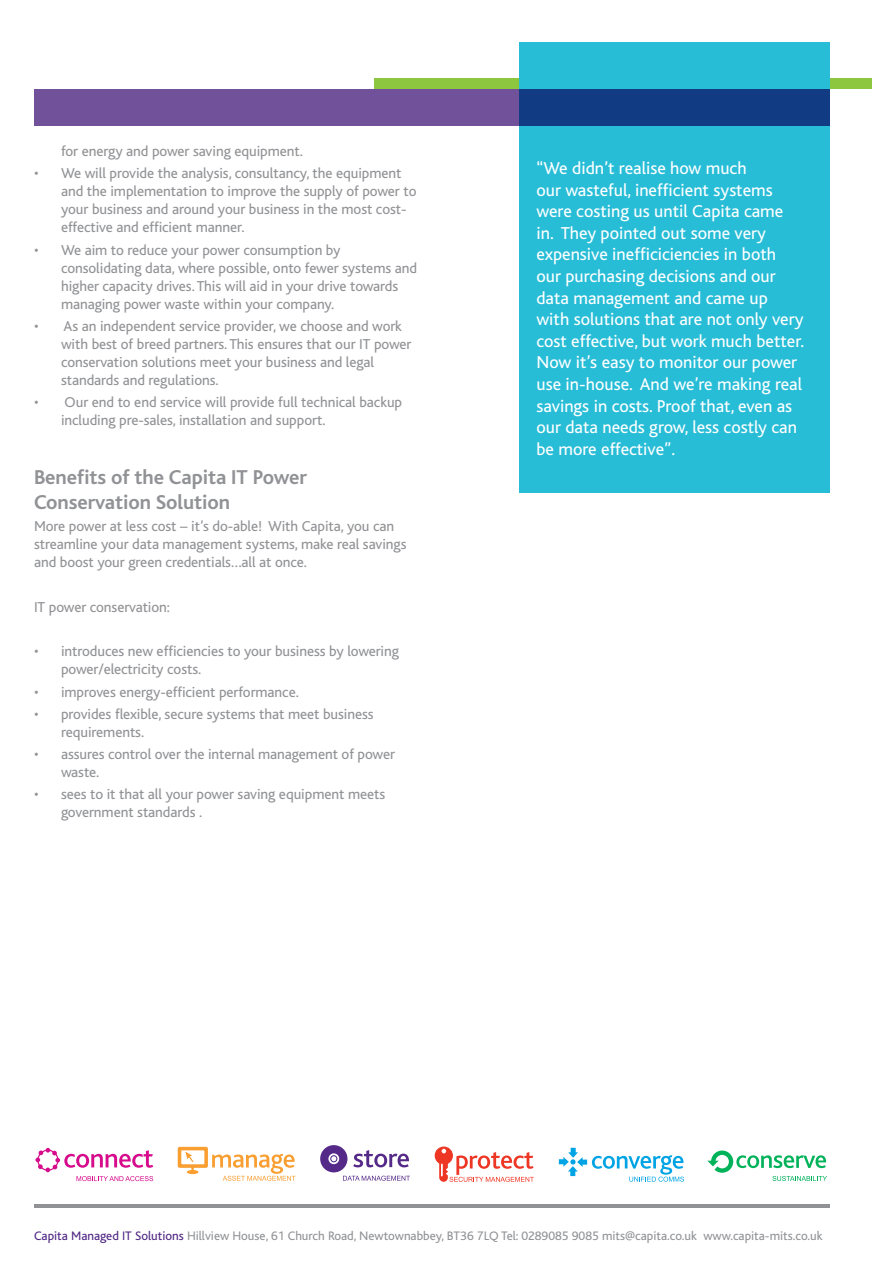
<style>
.page{position:relative;width:893px;height:1263px;background:#fff}
.page>*{position:absolute;margin:0;border:0;box-sizing:border-box;transform-origin:0 0}
.t1{font:700 21px/25.2px "Bliss";letter-spacing:-.005em;color:#919295}
.t2{font:18px/21.6px "Bliss";color:#fff}
.t3{font:15px/18px "Bliss";letter-spacing:-.005em;color:#919295}
.t4{font:12.9px "Bliss";color:#919295}
.s1{color:#4f2683}
</style>
<div class="page">
<div style="left:374px;top:79px;width:498px;height:10px;background:#8dc73f"></div>
<hr style="left:34px;top:1204px;width:795px;height:4px;background:#919295">
<div style="left:519px;top:43px;width:310px;height:450px;background:#28bdd7"></div>
<svg style="left:34px;top:89px;width:795px;height:36px;background:#4c4891"></svg>
<svg style="left:35px;top:1148px;width:118px;height:33px"></svg>
<div style="left:178px;top:1147px;width:30px;height:21px;border:4px solid #f99e31"></div>
<svg style="left:187px;top:1170px;width:11px;height:4px"></svg>
<svg style="left:185px;top:1151px;width:9px;height:21px"></svg>
<svg style="left:212px;top:1154px;width:84px;height:27px"></svg>
<svg style="left:353px;top:1150px;width:56px;height:17px"></svg>
<div style="left:320px;top:1145px;width:27px;height:27px;background:#552988;border-radius:50%"></div>
<div style="left:328px;top:1153px;width:11px;height:11px;border:2px solid #fff;border-radius:50%"></div>
<svg style="left:331px;top:1156px;width:5px;height:5px"></svg>
<svg style="left:343px;top:1176px;width:67px;height:5px"></svg>
<div style="left:435px;top:1147px;width:17px;height:17px;background:#ee3624;border-radius:50%"></div>
<div style="left:435px;top:1146px;width:18px;height:19px;border:1px solid #ee3624;border-radius:50%"></div>
<svg style="left:439px;top:1149px;width:95px;height:33px"></svg>
<svg style="left:559px;top:1148px;width:125px;height:34px"></svg>
<svg style="left:707px;top:1150px;width:120px;height:31px"></svg>
<p class="t3" style="left:61px;top:142px;width:243px">for energy and power saving equipment.</p>
<p class="t3" style="left:61px;top:165px;width:357px;text-indent:-27px">• We will provide the analysis, consultancy, the equipment and the implementation to improve the supply of power to your business and around your business in the most cost&shy;effective and efficient manner.</p>
<p class="t3" style="left:61px;top:241px;width:358px;text-indent:-27px">• We aim to reduce your power consumption by consolidating data, where possible, onto fewer systems and higher capacity drives. This will aid in your drive towards managing power waste within your company.</p>
<p class="t3" style="left:61px;top:317px;width:352px;text-indent:-27px">• As an independent service provider, we choose and work with best of breed partners. This ensures that our IT power conservation solutions meet your business and legal standards and regulations.</p>
<p class="t3" style="left:61px;top:393px;width:343px;text-indent:-27px">• Our end to end service will provide full technical backup including pre-sales, installation and support.</p>
<h1 class="t1" style="left:34px;top:465px;width:274px">Benefits of the Capita IT Power<br>Conservation Solution</h1>
<p class="t3" style="left:34px;top:518px;width:374px">More power at less cost – it’s do-able! With Capita, you can streamline your data management systems, make real savings and boost your green credentials…all at once.</p>
<p class="t3" style="left:34px;top:598px;width:138px">IT power conservation:</p>
<p class="t3" style="left:61px;top:643px;width:339px;text-indent:-27px">• introduces new efficiencies to your business by lowering power/electricity costs.</p>
<p class="t3" style="left:34px;top:683px;width:266px">• improves energy-efficient performance.</p>
<p class="t3" style="left:61px;top:705px;width:314px;text-indent:-27px">• provides flexible, secure systems that meet business requirements.</p>
<p class="t3" style="left:61px;top:746px;width:335px;text-indent:-27px">• assures control over the internal management of power waste.</p>
<p class="t3" style="left:61px;top:786px;width:326px;text-indent:-27px">• sees to it that all your power saving equipment meets government standards .</p>
<p class="t2" style="left:536px;top:158px;width:269px">“We didn’t realise how much<br>our wasteful, inefficient systems were costing us until Capita came in. They pointed out some very expensive inefficiciencies in both our purchasing decisions and our data management and came up with solutions that are not only very cost effective, but work much better.<br>Now it’s easy to monitor our power use in-house. And we’re making real savings in costs. Proof that, even as our data needs grow, less costly can be more effective”.</p>
<p class="t4" style="left:34px;top:1229px;width:790px"><span class="s1">Capita Managed IT Solutions</span> Hillview House, 61 Church Road, Newtownabbey, BT36 7LQ Tel: 0289085 9085 mits@capita.co.uk www.capita-mits.co.uk</p>
</div>
